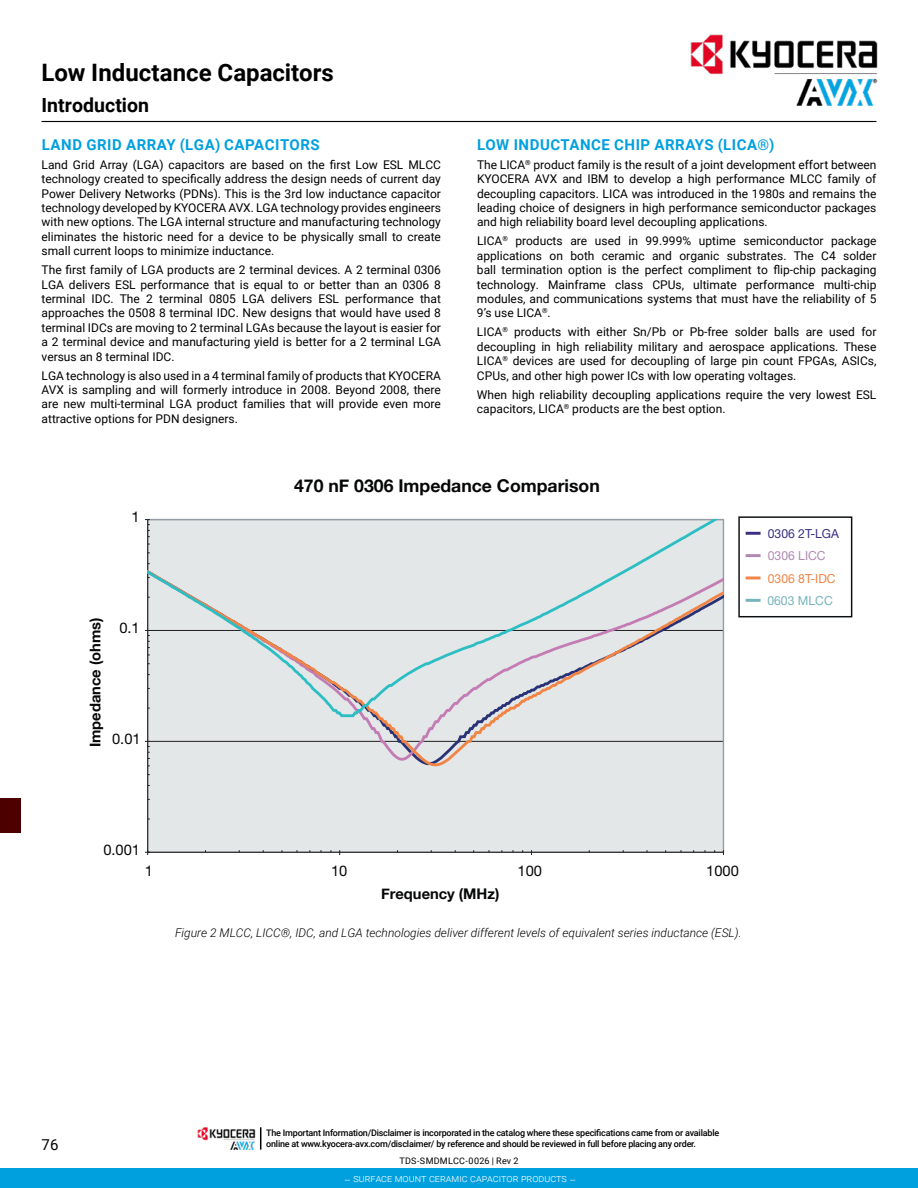
<style>
.page{position:relative;width:918px;height:1188px;background:#fff}
.page>*{position:absolute;margin:0;border:0;box-sizing:border-box;transform-origin:0 0}
.t1{font:700 24px "Roboto";color:#000}
.t2{font:700 19.5px "Roboto";color:#000}
.t3{font:700 17.7px "Helvetica Neue";color:#060707}
.t4{font:700 15px "Roboto";letter-spacing:.035em;color:#00a0df}
.t5{font:15px "Roboto";color:#000}
.t6{font:700 14.7px "Helvetica Neue";color:#060707}
.t7{font:14.7px "Helvetica Neue LT Std";color:#060707}
.t8{font:12.45px "Helvetica Neue LT Std";color:#392f81}
.t9{font:12.45px "Helvetica Neue LT Std";color:#f08546}
.t10{font:12.45px "Helvetica Neue LT Std";color:#b288b3}
.t11{font:12.45px "Helvetica Neue LT Std";color:#74b4ba}
.t12{font:12px/14.4px "Roboto";color:#000;text-align:justify}
.t13{font:italic 300 12px "Roboto";color:#000}
.t14{font:300 10.5px "Roboto";color:#fff}
.t15{font:500 9px/10.8px "Roboto";letter-spacing:-.025em;color:#000}
.t16{font:9px "Roboto";letter-spacing:.03em;color:#000}
</style>
<div class="page">
<hr style="left:42px;top:121px;width:834px;height:1px;background:#000">
<div style="left:0;top:799px;width:21px;height:34px;background:#4c0000"></div>
<div style="left:148px;top:520px;width:575px;height:332px;background:#e4e7e8"></div>
<hr style="left:148px;top:852px;width:575px;height:1px;background:#211e1f">
<svg style="left:145px;top:519px;width:6px;height:336px"></svg>
<svg style="left:148px;top:719px;width:576px;height:49px"></svg>
<svg style="left:148px;top:519px;width:576px;height:200px"></svg>
<hr style="left:746px;top:532px;width:15px;height:3px;background:#392f81">
<hr style="left:746px;top:554px;width:15px;height:3px;background:#b288b3">
<svg style="left:746px;top:577px;width:15px;height:2px"></svg>
<hr style="left:746px;top:599px;width:15px;height:3px;background:#74b4ba">
<div style="left:738px;top:516px;width:114px;height:101px;border:1px solid #0c0f11"></div>
<img style="left:669px;top:34px;width:209px;height:87px">
<div style="left:0;top:1169px;width:918px;height:19px;background:#00a0df"></div>
<img style="left:198px;top:1127px;width:57px;height:23px">
<svg style="left:260px;top:1127px;width:1px;height:23px"></svg>
<h1 class="t1" style="left:42px;top:55px;width:294px">Low Inductance Capacitors</h1>
<h2 class="t2" style="left:42px;top:92px;width:109px">Introduction</h2>
<p class="t4" style="left:42px;top:134px;width:279px">LAND GRID ARRAY (LGA) CAPACITORS</p>
<p class="t12" style="left:42px;top:157px;width:401px">Land Grid Array (LGA) capacitors are based on the first Low ESL MLCC technology created to specifically address the design needs of current day Power Delivery Networks (PDNs). This is the 3rd low inductance capacitor technology developed by KYOCERA AVX. LGA technology provides engineers with new options. The LGA internal structure and manufacturing technology eliminates the historic need for a device to be physically small to create small current loops to minimize inductance.</p>
<p class="t12" style="left:42px;top:262px;width:401px">The first family of LGA products are 2 terminal devices. A 2 terminal 0306<br>LGA delivers ESL performance that is equal to or better than an 0306 8 terminal IDC. The 2 terminal 0805 LGA delivers ESL performance that approaches the 0508 8 terminal IDC. New designs that would have used 8 terminal IDCs are moving to 2 terminal LGAs because the layout is easier for a 2 terminal device and manufacturing yield is better for a 2 terminal LGA versus an 8 terminal IDC.</p>
<p class="t12" style="left:42px;top:368px;width:401px">LGA technology is also used in a 4 terminal family of products that KYOCERA AVX is sampling and will formerly introduce in 2008. Beyond 2008, there are new multi-terminal LGA product families that will provide even more attractive options for PDN designers.</p>
<p class="t4" style="left:477px;top:134px;width:299px">LOW INDUCTANCE CHIP ARRAYS (LICA®)</p>
<p class="t12" style="left:477px;top:157px;width:401px">The LICA<sup>®</sup> product family is the result of a joint development effort between KYOCERA AVX and IBM to develop a high performance MLCC family of decoupling capacitors. LICA was introduced in the 1980s and remains the leading choice of designers in high performance semiconductor packages and high reliability board level decoupling applications.</p>
<p class="t12" style="left:477px;top:234px;width:401px">LICA<sup>®</sup> products are used in 99.999% uptime semiconductor package applications on both ceramic and organic substrates. The C4 solder ball termination option is the perfect compliment to flip-chip packaging technology. Mainframe class CPUs, ultimate performance multi-chip modules, and communications systems that must have the reliability of 5<br>9’s use LICA<sup>®</sup>.</p>
<p class="t12" style="left:477px;top:325px;width:401px">LICA<sup>®</sup> products with either Sn/Pb or Pb-free solder balls are used for decoupling in high reliability military and aerospace applications. These LICA<sup>®</sup> devices are used for decoupling of large pin count FPGAs, ASICs, CPUs, and other high power ICs with low operating voltages.</p>
<p class="t12" style="left:477px;top:387px;width:401px">When high reliability decoupling applications require the very lowest ESL capacitors, LICA<sup>®</sup> products are the best option.</p>
<p class="t7" style="left:132px;top:508px;width:10px">1</p>
<p class="t6" style="left:86px;top:747px;width:131px;rotate:-90deg">Impedance (ohms)</p>
<p class="t7" style="left:119px;top:619px;width:22px">0.1</p>
<p class="t7" style="left:112px;top:730px;width:30px">0.01</p>
<h3 class="t3" style="left:294px;top:474px;width:307px">470 nF 0306 Impedance Comparison</h3>
<p class="t8" style="left:768px;top:526px;width:73px">0306 2T-LGA</p>
<p class="t10" style="left:768px;top:548px;width:59px">0306 LICC</p>
<p class="t9" style="left:768px;top:571px;width:69px">0306 8T-IDC</p>
<p class="t11" style="left:767px;top:593px;width:67px">0603 MLCC</p>
<p class="t7" style="left:103px;top:841px;width:38px">0.001</p>
<p class="t7" style="left:145px;top:862px;width:10px">1</p>
<p class="t7" style="left:331px;top:862px;width:18px">10</p>
<p class="t7" style="left:518px;top:862px;width:26px">100</p>
<p class="t7" style="left:706px;top:862px;width:34px">1000</p>
<p class="t6" style="left:381px;top:885px;width:120px">Frequency (MHz)</p>
<p class="t13" style="left:175px;top:925px;width:568px">Figure 2 MLCC, LICC®, IDC, and LGA technologies deliver different levels of equivalent series inductance (ESL).</p>
<p class="t5" style="left:42px;top:1134px;width:18px">76</p>
<p class="t15" style="left:266px;top:1127px;width:455px">The Important Information/Disclaimer is incorporated in the catalog where these specifications came from or available online at www.kyocera-avx.com/disclaimer/ by reference and should be reviewed in full before placing any order.</p>
<p class="t16" style="left:399px;top:1155px;width:121px">TDS-SMDMLCC-0026 | Rev 2</p>
<p class="t14" style="left:344px;top:1171px;width:234px">– SURFACE MOUNT CERAMIC CAPACITOR PRODUCTS –</p>
</div>
